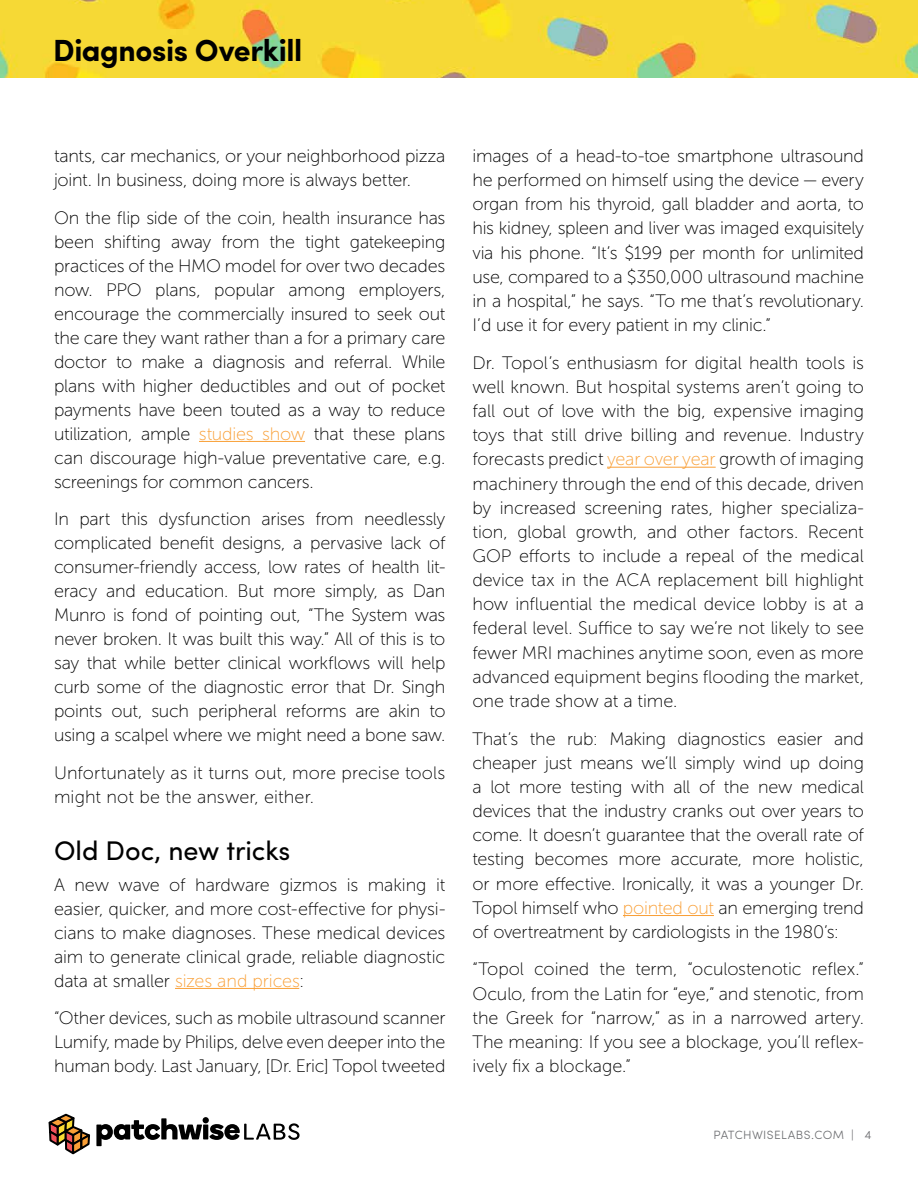
<style>
.page{position:relative;width:918px;height:1188px;background:#fff}
.page>*{position:absolute;margin:0;border:0;box-sizing:border-box;transform-origin:0 0}
.t1{font:700 30.6px "Sofia Pro";letter-spacing:-.015em;color:#000}
.t2{font:27px "Sofia Pro";letter-spacing:-.005em;color:#000}
.t3{font:18px/24.2px "Museo Sans 100";letter-spacing:-.01em;color:#000;text-align:justify}
.t4{font:300 12px "Sofia Pro";letter-spacing:.035em;color:#6d6e71}
.s1{color:#f99f36}
</style>
<div class="page">
<img style="left:0;top:0;width:918px;height:78px">
<svg style="left:48px;top:1113px;width:252px;height:42px"></svg>
<hr style="left:199px;top:441px;width:106px;height:1px;background:#f99f36">
<hr style="left:175px;top:988px;width:124px;height:1px;background:#f99f36">
<hr style="left:607px;top:467px;width:109px;height:1px;background:#f99f36">
<hr style="left:623px;top:915px;width:91px;height:1px;background:#f99f36">
<h1 class="t1" style="left:53px;top:27px;width:251px">Diagnosis Overkill</h1>
<p class="t3" style="left:54px;top:144px;width:393px">tants, car mechanics, or your neighborhood pizza joint. In business, doing more is always better.</p>
<p class="t3" style="left:54px;top:206px;width:393px">On the flip side of the coin, health insurance has been shifting away from the tight gatekeeping practices of the HMO model for over two decades now. PPO plans, popular among employers, encourage the commercially insured to seek out the care they want rather than a for a primary care doctor to make a diagnosis and referral. While plans with higher deductibles and out of pocket payments have been touted as a way to reduce utilization, ample <span class="s1">studies show</span> that these plans can discourage high-value preventative care, e.g. screenings for common cancers.</p>
<p class="t3" style="left:54px;top:507px;width:393px">In part this dysfunction arises from needlessly complicated benefit designs, a pervasive lack of consumer-friendly access, low rates of health lit&shy;eracy and education. But more simply, as Dan Munro is fond of pointing out, “The System was never broken. It was built this way.” All of this is to say that while better clinical workflows will help curb some of the diagnostic error that Dr. Singh points out, such peripheral reforms are akin to using a scalpel where we might need a bone saw.</p>
<p class="t3" style="left:54px;top:761px;width:393px">Unfortunately as it turns out, more precise tools might not be the answer, either.</p>
<h2 class="t2" style="left:54px;top:830px;width:238px">Old Doc, new tricks</h2>
<p class="t3" style="left:54px;top:873px;width:393px">A new wave of hardware gizmos is making it easier, quicker, and more cost-effective for physi&shy;cians to make diagnoses. These medical devices aim to generate clinical grade, reliable diagnostic data at smaller <span class="s1">sizes and prices</span>:</p>
<p class="t3" style="left:54px;top:1006px;width:393px">“Other devices, such as mobile ultrasound scanner Lumify, made by Philips, delve even deeper into the human body. Last January, [Dr. Eric] Topol tweeted</p>
<p class="t3" style="left:472px;top:144px;width:393px">images of a head-to-toe smartphone ultrasound he performed on himself using the device — every organ from his thyroid, gall bladder and aorta, to his kidney, spleen and liver was imaged exquisitely via his phone. “It’s $199 per month for unlimited use, compared to a $350,000 ultrasound machine in a hospital,” he says. “To me that’s revolutionary.<br>I’d use it for every patient in my clinic.”</p>
<p class="t3" style="left:472px;top:351px;width:393px">Dr. Topol’s enthusiasm for digital health tools is well known. But hospital systems aren’t going to fall out of love with the big, expensive imaging toys that still drive billing and revenue. Industry forecasts predict <span class="s1">year over year</span> growth of imaging machinery through the end of this decade, driven by increased screening rates, higher specializa&shy;tion, global growth, and other factors. Recent GOP efforts to include a repeal of the medical device tax in the ACA replacement bill highlight how influential the medical device lobby is at a federal level. Suffice to say we’re not likely to see fewer MRI machines anytime soon, even as more advanced equipment begins flooding the market, one trade show at a time.</p>
<p class="t3" style="left:472px;top:727px;width:393px">That’s the rub: Making diagnostics easier and cheaper just means we’ll simply wind up doing a lot more testing with all of the new medical devices that the industry cranks out over years to come. It doesn’t guarantee that the overall rate of testing becomes more accurate, more holistic, or more effective. Ironically, it was a younger Dr.<br>Topol himself who <span class="s1">pointed out</span> an emerging trend of overtreatment by cardiologists in the 1980’s:</p>
<p class="t3" style="left:472px;top:957px;width:393px">“Topol coined the term, “oculostenotic reflex.” Oculo, from the Latin for “eye,” and stenotic, from the Greek for “narrow,” as in a narrowed artery.<br>The meaning: If you see a blockage, you’ll reflex&shy;ively fix a blockage.”</p>
<p class="t4" style="left:714px;top:1125px;width:159px">PATCHWISELABS.COM | 4</p>
</div>
